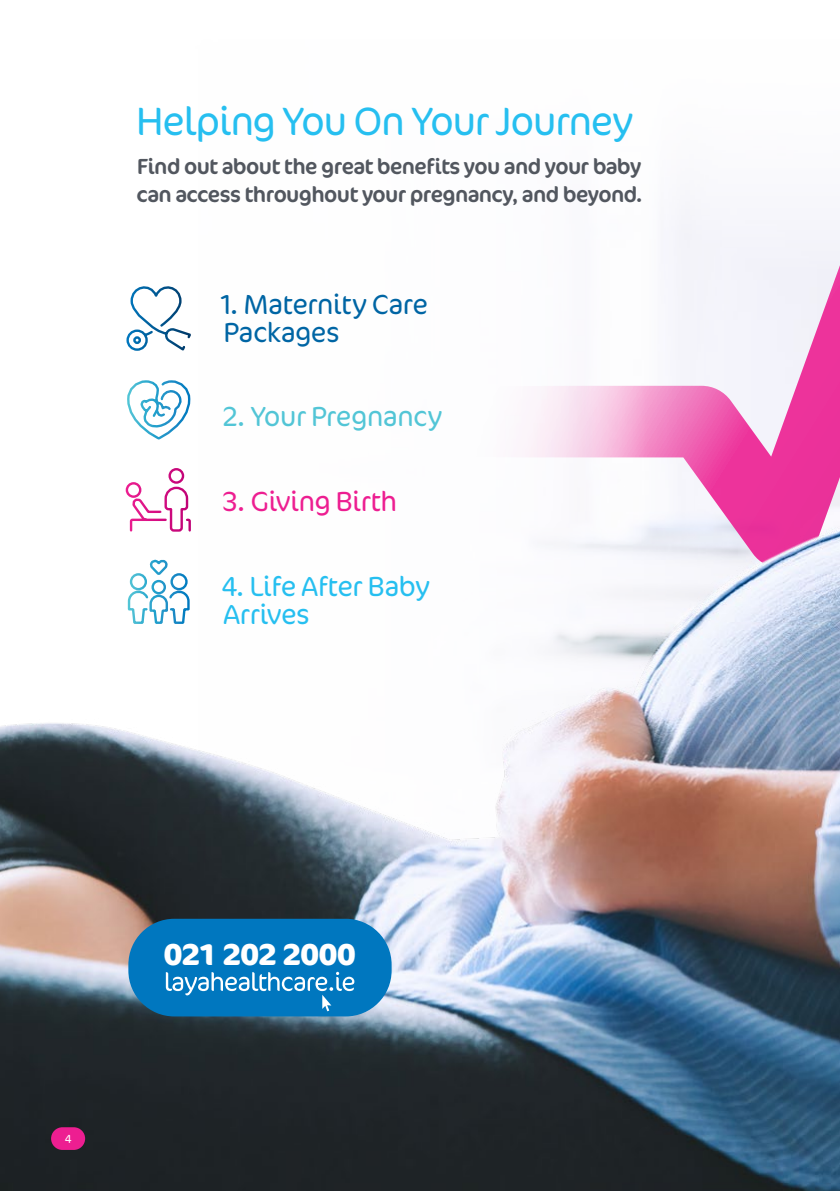
<style>
.page{position:relative;width:840px;height:1191px;background:#fff}
.page>*{position:absolute;margin:0;border:0;box-sizing:border-box;transform-origin:0 0}
.t1{font:300 40px "Cocon OT";letter-spacing:-.03em;color:#26bff0}
.t2{font:700 30.2px "Cocon OT";letter-spacing:-.025em;color:#fff}
.t3{font:300 28px/28px "Cocon OT";letter-spacing:-.015em;color:#0065a4}
.t4{font:300 28px/28px "Cocon OT";letter-spacing:-.015em;color:#26bff0}
.t5{font:300 28px "Cocon OT";letter-spacing:-.02em;color:#52c5d6}
.t6{font:300 28px "Cocon OT";letter-spacing:-.02em;color:#ed1e91}
.t7{font:22px/28px "Cocon OT";letter-spacing:-.03em;color:#52575f}
.t8{font:300 12px "Cocon OT";color:#fff}
</style>
<div class="page">
<img style="left:0;top:395px;width:839px;height:796px">
<svg style="left:126px;top:468px;width:65px;height:63px"></svg>
<svg style="left:260px;top:209px;width:579px;height:438px"></svg>
<svg style="left:127px;top:380px;width:63px;height:60px"></svg>
<svg style="left:128px;top:560px;width:61px;height:64px"></svg>
<svg style="left:126px;top:286px;width:65px;height:65px"></svg>
<div style="left:128px;top:918px;width:263px;height:98px;background:#0077bf;border-radius:46px"></div>
<svg style="left:166px;top:971px;width:188px;height:40px"></svg>
<div style="left:51px;top:1127px;width:34px;height:23px;background:#ed1e91;border-radius:11px"></div>
<h1 class="t1" style="left:136px;top:98px;width:498px">Helping You On Your Journey</h1>
<p class="t7" style="left:136px;top:153px;width:507px">Find out about the great benefits you and your baby can access throughout your pregnancy, and beyond.</p>
<p class="t3" style="left:221px;top:291px;width:208px">1. Maternity Care<br>Packages</p>
<p class="t5" style="left:222px;top:400px;width:222px">2. Your Pregnancy</p>
<p class="t6" style="left:222px;top:485px;width:176px">3. Giving Birth</p>
<p class="t4" style="left:221px;top:573px;width:210px">4. Life After Baby<br>Arrives</p>
<p class="t8" style="left:65px;top:1131px;width:8px">4</p>
<h2 class="t2" style="left:164px;top:936px;width:193px">021 202 2000</h2>
</div>
